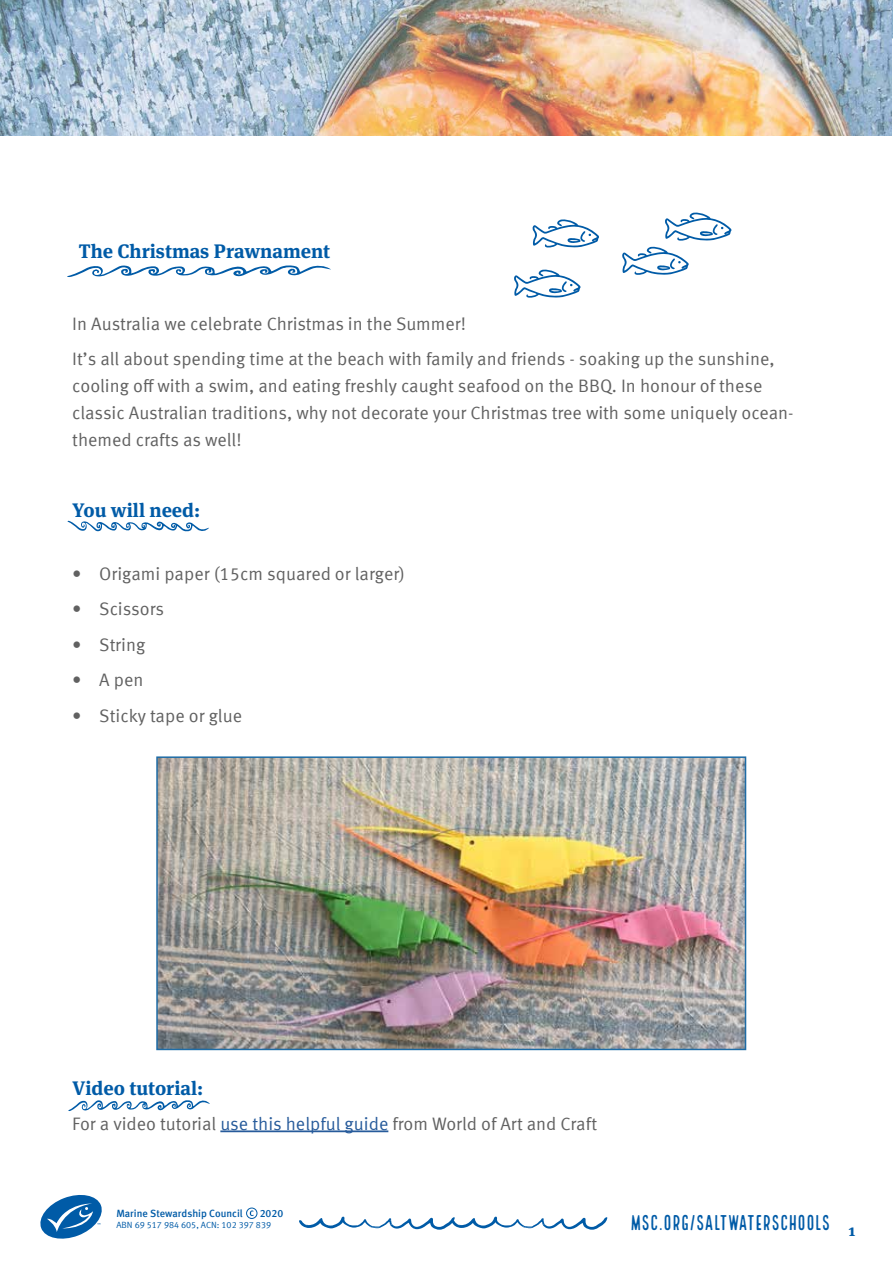
<style>
.page{position:relative;width:893px;height:1263px;background:#fff}
.page>*{position:absolute;margin:0;border:0;box-sizing:border-box;transform-origin:0 0}
.t1{font:21px "Local Brewery Four";letter-spacing:-.01em;color:#005ba7}
.t2{font:700 19.5px "Meta Serif Pro";color:#005ba7}
.t3{font:18px/27px "Meta Offc Pro Norm";color:#616161}
.t4{font:10.5px "Meta Medium LF";color:#005ba7}
.t5{font:9px "Meta Normal LF";color:#005ba7}
.s1{color:#275b9b}
</style>
<div class="page">
<img style="left:892px;top:0;width:1px;height:39px">
<img style="left:0;top:0;width:892px;height:135px">
<svg style="left:299px;top:1217px;width:309px;height:13px"></svg>
<svg style="left:40px;top:1195px;width:62px;height:44px"></svg>
<svg style="left:250px;top:1210px;width:4px;height:6px"></svg>
<div style="left:246px;top:1208px;width:11px;height:11px;border:1px solid #005ba7;border-radius:50%"></div>
<svg style="left:67px;top:265px;width:264px;height:12px"></svg>
<svg style="left:532px;top:219px;width:67px;height:28px"></svg>
<svg style="left:622px;top:247px;width:67px;height:28px"></svg>
<svg style="left:665px;top:212px;width:66px;height:29px"></svg>
<svg style="left:514px;top:269px;width:67px;height:29px"></svg>
<hr style="left:220px;top:1130px;width:168px;height:2px;background:#275b9b">
<svg style="left:67px;top:520px;width:142px;height:12px"></svg>
<img style="left:159px;top:759px;width:584px;height:288px">
<div style="left:156px;top:756px;width:590px;height:294px;border:2px solid #1e6ca6"></div>
<svg style="left:68px;top:1100px;width:142px;height:11px"></svg>
<p class="t2" style="left:79px;top:236px;width:253px">The Christmas Prawnament</p>
<p class="t3" style="left:72px;top:305px;width:704px;line-height:35.5px">In Australia we celebrate Christmas in the Summer!<br>It’s all about spending time at the beach with family and friends - soaking up the sunshine,</p>
<p class="t3" style="left:72px;top:371px;width:723px">cooling off with a swim, and eating freshly caught seafood on the BBQ. In honour of these classic Australian traditions, why not decorate your Christmas tree with some uniquely ocean&shy;themed crafts as well!</p>
<p class="t2" style="left:72px;top:495px;width:130px">You will need:</p>
<p class="t3" style="left:72px;top:559px;width:334px">• Origami paper (15cm squared or larger)</p>
<p class="t3" style="left:72px;top:594px;width:93px">• Scissors</p>
<p class="t3" style="left:72px;top:630px;width:74px">• String</p>
<p class="t3" style="left:72px;top:665px;width:73px">• A pen</p>
<p class="t3" style="left:72px;top:701px;width:171px">• Sticky tape or glue</p>
<p class="t2" style="left:72px;top:1072px;width:132px">Video tutorial:</p>
<p class="t3" style="left:72px;top:1109px;width:526px">For a video tutorial <span class="s1">use this helpful guide</span> from World of Art and Craft</p>
<p class="t4" style="left:116px;top:1207px;width:128px">Marine Stewardship Council</p>
<p class="t4" style="left:260px;top:1207px;width:25px">2020</p>
<p class="t5" style="left:116px;top:1220px;width:156px">ABN 69 517 984 605, ACN: 102 397 839</p>
<p class="t1" style="left:630px;top:1211px;width:227px">MSC.ORG/SALTWATERSCHOOLS <sub>1</sub></p>
</div>
